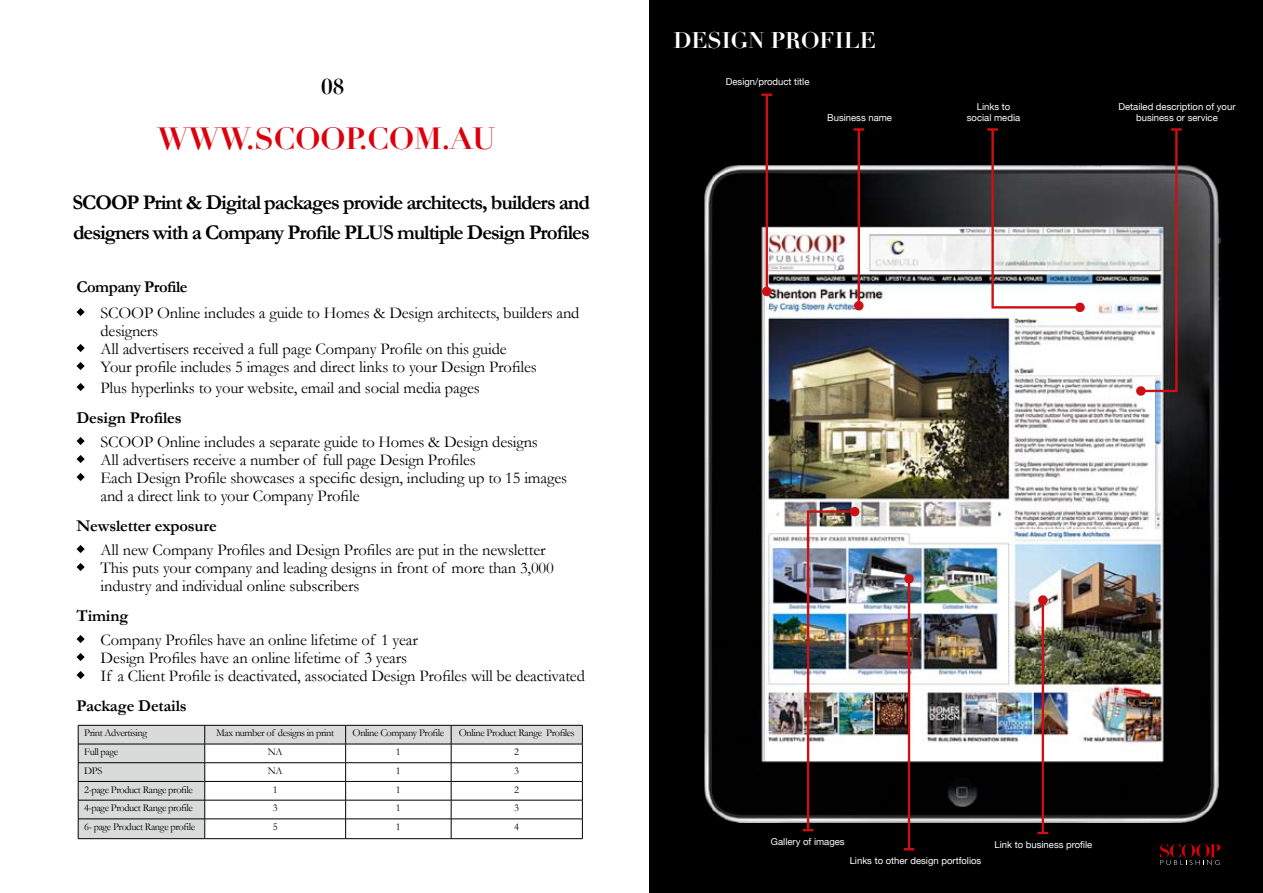
<style>
.page{position:relative;width:1263px;height:893px;background:#fff}
.page>*{position:absolute;margin:0;border:0;box-sizing:border-box;transform-origin:0 0}
.t1{font:700 30px "Didot";color:#dc000c}
.t2{font:700 22.2px "Didot";color:#fff}
.t3{font:700 21px/30px "Garamond";letter-spacing:-.05em;color:#000}
.t4{font:700 21px "Didot";color:#000}
.t5{font:16.5px/18px "Garamond";letter-spacing:-.01em;color:#000}
.t6{font:700 16.5px "Garamond";letter-spacing:-.01em;color:#000}
.t7{font:700 16.5px "Garamond";letter-spacing:-.03em;color:#000}
.t8{font:10.5px "Garamond";letter-spacing:-.04em;color:#000}
.t9{font:9.45px/10.6px "Helvetica Neue";color:#fff;text-align:center}
</style>
<div class="page">
<svg style="left:77px;top:308px;width:8px;height:8px"></svg>
<svg style="left:77px;top:344px;width:8px;height:8px"></svg>
<svg style="left:77px;top:362px;width:8px;height:8px"></svg>
<svg style="left:77px;top:383px;width:8px;height:8px"></svg>
<svg style="left:77px;top:437px;width:8px;height:8px"></svg>
<svg style="left:77px;top:455px;width:8px;height:8px"></svg>
<svg style="left:77px;top:473px;width:8px;height:8px"></svg>
<svg style="left:77px;top:545px;width:8px;height:8px"></svg>
<svg style="left:77px;top:563px;width:8px;height:8px"></svg>
<svg style="left:77px;top:635px;width:8px;height:8px"></svg>
<svg style="left:77px;top:653px;width:8px;height:8px"></svg>
<svg style="left:77px;top:671px;width:8px;height:8px"></svg>
<div style="left:79px;top:726px;width:125px;height:112px;background:#d9dada"></div>
<hr style="left:78px;top:725px;width:127px;height:1px;background:#000">
<hr style="left:78px;top:744px;width:127px;height:1px;background:#000">
<hr style="left:78px;top:762px;width:127px;height:1px;background:#000">
<hr style="left:78px;top:781px;width:127px;height:1px;background:#000">
<hr style="left:78px;top:800px;width:127px;height:1px;background:#000">
<hr style="left:78px;top:819px;width:127px;height:1px;background:#000">
<svg style="left:78px;top:725px;width:1px;height:113px"></svg>
<svg style="left:204px;top:725px;width:379px;height:113px"></svg>
<hr style="left:78px;top:838px;width:127px;height:1px;background:#000">
<hr style="left:205px;top:838px;width:141px;height:1px;background:#000">
<hr style="left:346px;top:838px;width:105px;height:1px;background:#000">
<hr style="left:451px;top:838px;width:132px;height:1px;background:#000">
<div style="left:649px;top:0;width:614px;height:893px;background:#000"></div>
<img style="left:704px;top:164px;width:516px;height:658px">
<hr style="left:765px;top:95px;width:3px;height:196px;background:#cd1013">
<svg style="left:761px;top:94px;width:11px;height:2px"></svg>
<div style="left:762px;top:287px;width:9px;height:9px;background:#cd1013;border-radius:50%"></div>
<hr style="left:858px;top:129px;width:2px;height:177px;background:#cd1013">
<svg style="left:853px;top:128px;width:11px;height:3px"></svg>
<div style="left:854px;top:301px;width:9px;height:9px;background:#cd1013;border-radius:50%"></div>
<svg style="left:1138px;top:128px;width:44px;height:265px;background:#7a7172"></svg>
<div style="left:1136px;top:386px;width:9px;height:10px;background:#cd1013;border-radius:50%"></div>
<hr style="left:1042px;top:600px;width:2px;height:233px;background:#cd1013">
<svg style="left:1037px;top:832px;width:11px;height:2px"></svg>
<div style="left:1038px;top:595px;width:10px;height:10px;background:#cd1013;border-radius:50%"></div>
<hr style="left:908px;top:579px;width:2px;height:270px;background:#cd1013">
<svg style="left:904px;top:848px;width:10px;height:2px"></svg>
<div style="left:904px;top:574px;width:10px;height:10px;background:#cd1013;border-radius:50%"></div>
<svg style="left:987px;top:128px;width:95px;height:182px"></svg>
<div style="left:1075px;top:303px;width:10px;height:9px;background:#cd1013;border-radius:50%"></div>
<img style="left:803px;top:509px;width:54px;height:323px">
<div style="left:850px;top:507px;width:9px;height:9px;background:#cd1013;border-radius:50%"></div>
<svg style="left:1160px;top:844px;width:60px;height:21px"></svg>
<p class="t4" style="left:321px;top:73px;width:25px">08</p>
<h1 class="t1" style="left:157px;top:120px;width:340px">WWW.SCOOP.COM.AU</h1>
<p class="t3" style="left:73px;top:187px;width:519px">Scoop Print &amp; Digital packages provide architects, builders and designers with a Company Profile PLUS multiple Design Profiles</p>
<p class="t7" style="left:77px;top:277px;width:113px">Company Profile</p>
<p class="t5" style="left:101px;top:303px;width:480px">Sc oop Online includes a guide to Homes &amp; Design architects, builders and designers<br>All advertisers received a full page Company Profile on this guide<br>Your profile includes 5 images and direct links to your Design Profiles</p>
<p class="t5" style="left:101px;top:378px;width:381px">Plus hyperlinks to your website, email and social media pages</p>
<p class="t6" style="left:77px;top:407px;width:107px">Design Profiles</p>
<p class="t5" style="left:101px;top:432px;width:468px">Sc oop Online includes a separate guide to Homes &amp; Design designs<br>All advertisers receive a number of full page Design Profiles<br>Each Design Profile showcases a specific design, including up to 15 images and a direct link to your Company Profile</p>
<p class="t6" style="left:77px;top:515px;width:142px">Newsletter exposure</p>
<p class="t5" style="left:101px;top:540px;width:455px">All new Company Profiles and Design Profiles are put in the newsletter<br>This puts your company and leading designs in front of more than 3,000 industry and individual online subscribers</p>
<p class="t6" style="left:77px;top:605px;width:53px">Timing</p>
<p class="t5" style="left:101px;top:630px;width:486px">Company Profiles have an online lifetime of 1 year<br>Design Profiles have an online lifetime of 3 years<br>If a Client Profile is deactivated, associated Design Profiles will be deactivated</p>
<p class="t6" style="left:77px;top:695px;width:112px">Package Details</p>
<p class="t8" style="left:84px;top:727px;width:65px">Print Advertising</p>
<p class="t8" style="left:216px;top:727px;width:119px">Max number of designs in print</p>
<p class="t8" style="left:353px;top:727px;width:93px">Online Company Profile</p>
<p class="t8" style="left:459px;top:727px;width:117px">Online Product Range Profiles</p>
<p class="t8" style="left:84px;top:745px;width:35px">Full page</p>
<p class="t8" style="left:268px;top:745px;width:16px">NA</p>
<p class="t8" style="left:396px;top:745px;width:6px">1</p>
<p class="t8" style="left:514px;top:745px;width:6px">2</p>
<p class="t8" style="left:84px;top:764px;width:20px">DPS</p>
<p class="t8" style="left:268px;top:764px;width:16px">NA</p>
<p class="t8" style="left:396px;top:764px;width:6px">1</p>
<p class="t8" style="left:514px;top:764px;width:6px">3</p>
<p class="t8" style="left:84px;top:783px;width:110px">2-page Product Range profile</p>
<p class="t8" style="left:273px;top:783px;width:6px">1</p>
<p class="t8" style="left:396px;top:783px;width:6px">1</p>
<p class="t8" style="left:514px;top:783px;width:6px">2</p>
<p class="t8" style="left:84px;top:802px;width:110px">4-page Product Range profile</p>
<p class="t8" style="left:273px;top:802px;width:6px">3</p>
<p class="t8" style="left:396px;top:802px;width:6px">1</p>
<p class="t8" style="left:514px;top:802px;width:6px">3</p>
<p class="t8" style="left:84px;top:820px;width:112px">6- page Product Range profile</p>
<p class="t8" style="left:273px;top:820px;width:6px">5</p>
<p class="t8" style="left:396px;top:820px;width:6px">1</p>
<p class="t8" style="left:514px;top:820px;width:6px">4</p>
<h2 class="t2" style="left:674px;top:26px;width:34px">DESIGN</h2>
<h2 class="t2" style="left:771px;top:26px;width:16px">PROFI</h2>
<h2 class="t2" style="left:844px;top:26px;width:29px">LE</h2>
<p class="t9" style="left:726px;top:76px;width:85px">Design/product title</p>
<p class="t9" style="left:827px;top:112px;width:66px">Business name</p>
<p class="t9" style="left:1118px;top:101px;width:119px">Detailed description of your business or service</p>
<p class="t9" style="left:967px;top:101px;width:55px">Links to social media</p>
<p class="t9" style="left:771px;top:836px;width:75px">Gallery of images</p>
<p class="t9" style="left:850px;top:856px;width:133px">Links to other design portfolios</p>
<p class="t9" style="left:994px;top:839px;width:99px">Link to business profile</p>
</div>
